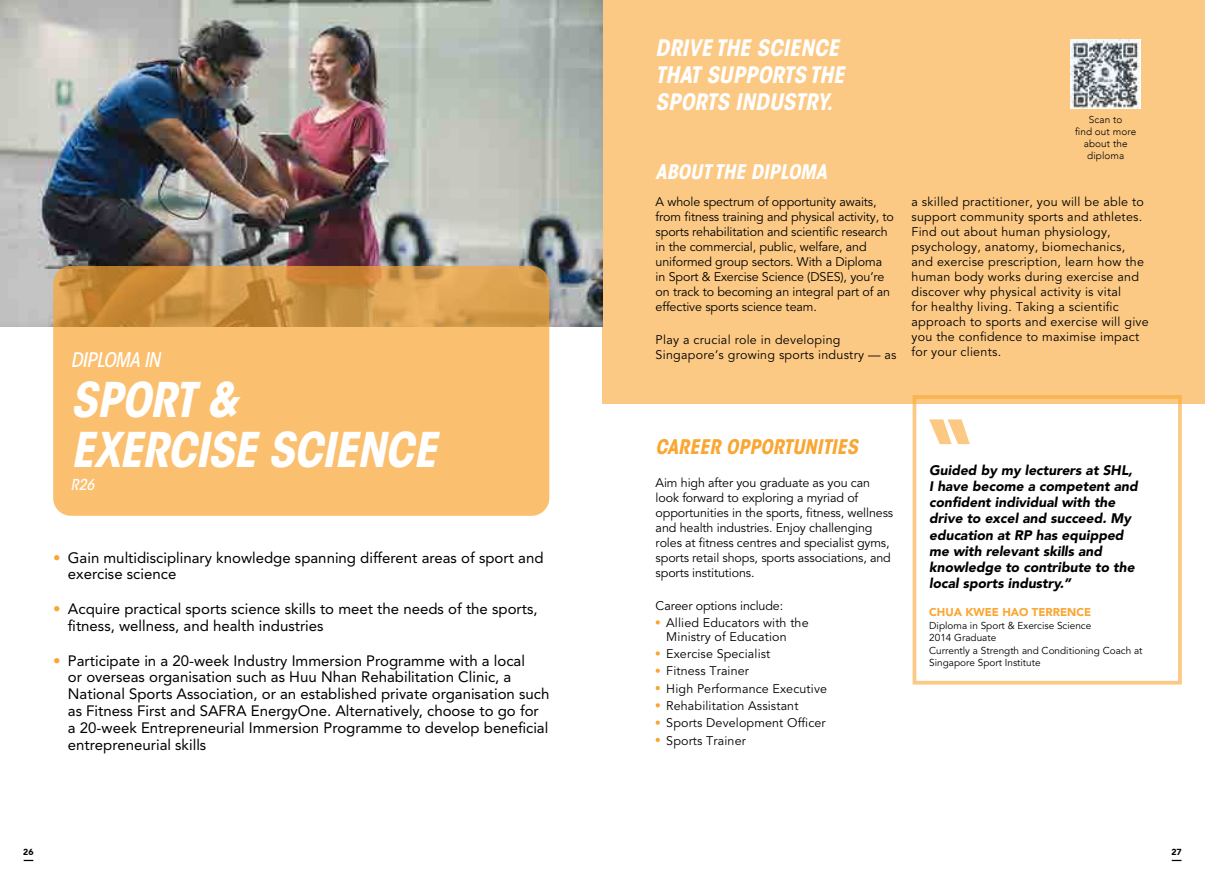
<style>
.page{position:relative;width:1205px;height:886px;background:#fff}
.page>*{position:absolute;margin:0;border:0;box-sizing:border-box;transform-origin:0 0}
.t1{font:italic 700 condensed 47.5px/50px "ITC Avant Garde Std";letter-spacing:-.02em;color:#fff}
.t2{font:italic 700 condensed 22.5px/27px "ITC Avant Garde Std";color:#fff}
.t3{font:italic 700 condensed 20px "ITC Avant Garde Std";color:#faa632}
.t4{font:italic 700 condensed 20px "ITC Avant Garde Std";color:#fff}
.t5{font:italic 500 condensed 20px "ITC Avant Garde Std";letter-spacing:-.02em;color:#fff}
.t6{font:15px/16.9px "Avenir LT Std";color:#000}
.t7{font:italic 500 condensed 15px "ITC Avant Garde Std";color:#fff}
.t8{font:italic 900 13.75px/16.2px "Avenir LT Std";color:#000}
.t9{font:12.5px/15px "Avenir LT Std";letter-spacing:.01em;color:#000}
.t10{font:12.5px/15px "Avenir LT Std";letter-spacing:-.01em;color:#000}
.t11{font:900 11.25px "Avenir LT Std";color:#faa632}
.t12{font:10px/12.5px "Avenir LT Std";color:#000}
.t13{font:300 10px/12px "Avenir";letter-spacing:.01em;color:#000;text-align:center}
.t14{font:900 8.75px "Avenir";color:#000}
.s1{color:#faa632}
</style>
<div class="page">
<div style="left:602px;top:0;width:603px;height:404px;background:#fcc984"></div>
<img style="left:0;top:0;width:602px;height:327px">
<svg style="left:53px;top:266px;width:496px;height:250px;background:#f0b564"></svg>
<svg style="left:656px;top:620px;width:4px;height:4px"></svg>
<svg style="left:656px;top:651px;width:4px;height:4px"></svg>
<svg style="left:656px;top:669px;width:4px;height:4px"></svg>
<svg style="left:656px;top:686px;width:4px;height:4px"></svg>
<svg style="left:656px;top:703px;width:4px;height:4px"></svg>
<svg style="left:656px;top:720px;width:4px;height:5px"></svg>
<svg style="left:656px;top:738px;width:4px;height:4px"></svg>
<img style="left:1071px;top:39px;width:69px;height:70px">
<svg style="left:929px;top:419px;width:41px;height:25px"></svg>
<div style="left:912px;top:395px;width:270px;height:289px;border:4px solid #faa632"></div>
<h3 class="t5" style="left:71px;top:348px;width:91px">DIPLOMA IN</h3>
<h1 class="t1" style="left:71px;top:375px;width:367px">SPORT &amp;<br>EXERCISE SCIENCE</h1>
<p class="t7" style="left:71px;top:476px;width:25px">R26</p>
<p class="t6" style="left:68px;top:549px;width:477px;text-indent:-15px"><span class="s1">•</span> Gain multidisciplinary knowledge spanning different areas of sport and exercise science</p>
<p class="t6" style="left:68px;top:600px;width:471px;text-indent:-15px"><span class="s1">•</span> Acquire practical sports science skills to meet the needs of the sports, fitness, wellness, and health industries</p>
<p class="t6" style="left:68px;top:652px;width:483px;text-indent:-15px"><span class="s1">•</span> Participate in a 20-week Industry Immersion Programme with a local<br>or overseas organisation such as Huu Nhan Rehabilitation Clinic, a National Sports Association, or an established private organisation such as Fitness First and SAFRA EnergyOne. Alternatively, choose to go for a 20-week Entrepreneurial Immersion Programme to develop beneficial entrepreneurial skills</p>
<h2 class="t2" style="left:656px;top:34px;width:190px">DRIVE THE SCIENCE<br>THAT SUPPORTS THE<br>SPORTS INDUSTRY.</h2>
<h3 class="t4" style="left:656px;top:159px;width:173px">ABOUT THE DIPLOMA</h3>
<p class="t10" style="left:656px;top:195px;width:240px">A whole spectrum of opportunity awaits, from fitness training and physical activity, to sports rehabilitation and scientific research in the commercial, public, welfare, and uniformed group sectors. With a Diploma in Sport &amp; Exercise Science (DSES), you’re on track to becoming an integral part of an effective sports science team.</p>
<p class="t9" style="left:656px;top:332px;width:242px">Play a crucial role in developing<br>Singapore’s growing sports industry — as</p>
<p class="t13" style="left:1075px;top:113px;width:63px">Scan to<br>find out more about the diploma</p>
<p class="t9" style="left:911px;top:195px;width:239px">a skilled practitioner, you will be able to support community sports and athletes.<br>Find out about human physiology, psychology, anatomy, biomechanics, and exercise prescription, learn how the human body works during exercise and discover why physical activity is vital<br>for healthy living. Taking a scientific approach to sports and exercise will give you the confidence to maximise impact for your clients.</p>
<h3 class="t3" style="left:656px;top:434px;width:204px">CAREER OPPORTUNITIES</h3>
<p class="t10" style="left:656px;top:475px;width:239px">Aim high after you graduate as you can look forward to exploring a myriad of opportunities in the sports, fitness, wellness and health industries. Enjoy challenging roles at fitness centres and specialist gyms, sports retail shops, sports associations, and sports institutions.</p>
<p class="t9" style="left:666px;top:597px;width:144px;line-height:17.2px;text-indent:-11px">Career options include:<br>Allied Educators with the</p>
<p class="t9" style="left:666px;top:628px;width:162px;line-height:17.2px">Ministry of Education<br>Exercise Specialist<br>Fitness Trainer<br>High Performance Executive<br>Rehabilitation Assistant<br>Sports Development Officer<br>Sports Trainer</p>
<p class="t8" style="left:929px;top:462px;width:210px">Guided by my lecturers at SHL,<br>I have become a competent and confident individual with the drive to excel and succeed. My education at RP has equipped me with relevant skills and knowledge to contribute to the local sports industry.”</p>
<p class="t11" style="left:929px;top:605px;width:163px">CHUA KWEE HAO TERRENCE</p>
<p class="t12" style="left:929px;top:619px;width:215px">Diploma in Sport &amp; Exercise Science<br>2014 Graduate<br>Currently a Strength and Conditioning Coach at<br>Singapore Sport Institute</p>
<p class="t14" style="left:23px;top:846px;width:12px">26</p>
<p class="t14" style="left:1171px;top:846px;width:12px">27</p>
</div>
